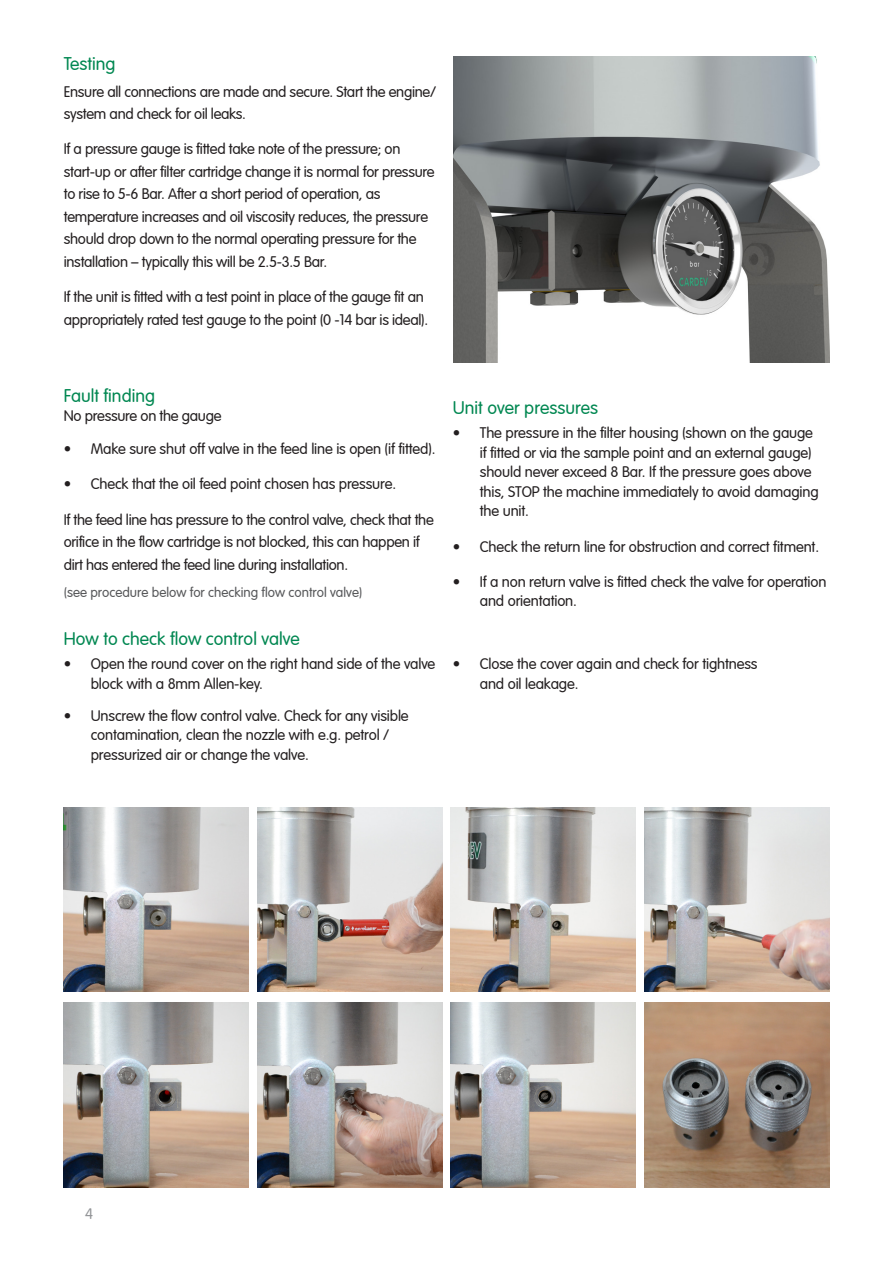
<style>
.page{position:relative;width:893px;height:1263px;background:#fff}
.page>*{position:absolute;margin:0;border:0;box-sizing:border-box;transform-origin:0 0}
.bullet_title{font:300 18px "VAG Rounded LT";color:#008751}
.Page_intro{font:300 15px/22.5px "VAG Rounded LT";letter-spacing:-.01em;color:#231f20}
.bullet_title-2{font:300 15px "VAG Rounded LT";letter-spacing:-.02em;color:#231f20}
.t1{font:300 15px "VAG Rounded LT";color:#939598}
.Note{font:300 13.5px "VAG Rounded LT";color:#57585a}
</style>
<div class="page">
<img style="left:64px;top:807px;width:185px;height:185px">
<img style="left:64px;top:1003px;width:185px;height:185px">
<img style="left:451px;top:807px;width:185px;height:185px">
<img style="left:451px;top:1003px;width:185px;height:185px">
<img style="left:257px;top:807px;width:185px;height:185px">
<img style="left:257px;top:1003px;width:185px;height:185px">
<img style="left:644px;top:807px;width:185px;height:185px">
<img style="left:644px;top:1003px;width:185px;height:185px">
<img style="left:453px;top:56px;width:376px;height:306px">
<p class="bullet_title" style="left:64px;top:53px;width:53px">Testing</p>
<p class="Page_intro" style="left:64px;top:81px;width:374px">Ensure all connections are made and secure. Start the engine/ system and check for oil leaks.</p>
<p class="Page_intro" style="left:64px;top:138px;width:372px">If a pressure gauge is fitted take note of the pressure; on start-up or after filter cartridge change it is normal for pressure to rise to 5-6 Bar. After a short period of operation, as temperature increases and oil viscosity reduces, the pressure should drop down to the normal operating pressure for the installation – typically this will be 2.5-3.5 Bar.</p>
<p class="Page_intro" style="left:64px;top:286px;width:366px">If the unit is fitted with a test point in place of the gauge fit an appropriately rated test gauge to the point (0 -14 bar is ideal).</p>
<p class="bullet_title" style="left:64px;top:385px;width:93px">Fault finding</p>
<p class="bullet_title-2" style="left:64px;top:407px;width:159px">No pressure on the gauge</p>
<p class="Page_intro" style="left:64px;top:438px;width:373px">• Make sure shut off valve in the feed line is open (if fitted).</p>
<p class="Page_intro" style="left:64px;top:473px;width:334px">• Check that the oil feed point chosen has pressure.</p>
<p class="Page_intro" style="left:64px;top:508px;width:372px">If the feed line has pressure to the control valve, check that the orifice in the flow cartridge is not blocked, this can happen if dirt has entered the feed line during installation.</p>
<p class="Note" style="left:64px;top:584px;width:300px">(see procedure below for checking flow control valve)</p>
<p class="bullet_title" style="left:64px;top:629px;width:238px">How to check flow control valve</p>
<p class="Page_intro" style="left:91px;top:655px;width:346px;line-height:19.5px;text-indent:-27px">• Open the round cover on the right hand side of the valve block with a 8mm Allen-key.</p>
<p class="Page_intro" style="left:91px;top:706px;width:319px;line-height:19.5px;text-indent:-27px">• Unscrew the flow control valve. Check for any visible contamination, clean the nozzle with e.g. petrol / pressurized air or change the valve.</p>
<p class="bullet_title" style="left:453px;top:398px;width:147px">Unit over pressures</p>
<p class="Page_intro" style="left:480px;top:424px;width:340px;line-height:19.5px;text-indent:-27px">• The pressure in the filter housing (shown on the gauge if fitted or via the sample point and an external gauge) should never exceed 8 Bar. If the pressure goes above this, STOP the machine immediately to avoid damaging the unit.</p>
<p class="Page_intro" style="left:453px;top:535px;width:368px">• Check the return line for obstruction and correct fitment.</p>
<p class="Page_intro" style="left:480px;top:572px;width:348px;line-height:19.5px;text-indent:-27px">• If a non return valve is fitted check the valve for operation and orientation.</p>
<p class="Page_intro" style="left:480px;top:655px;width:279px;line-height:19.5px;text-indent:-27px">• Close the cover again and check for tightness and oil leakage.</p>
<p class="t1" style="left:85px;top:1205px;width:10px">4</p>
</div>
